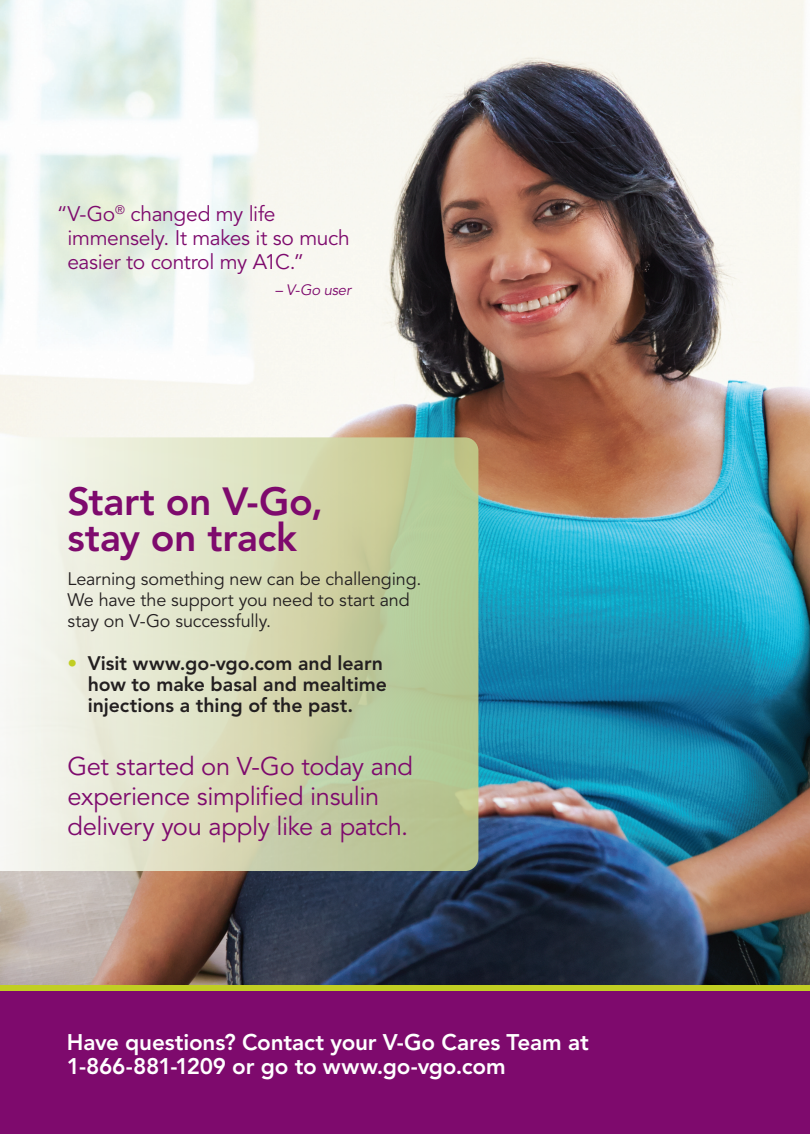
<style>
.page{position:relative;width:810px;height:1134px;background:#fff}
.page>*{position:absolute;margin:0;border:0;box-sizing:border-box;transform-origin:0 0}
.Section_Headline__26{font:800 39px/36px "Avenir LT Std";letter-spacing:-.01em;color:#7e0a6d}
.Callout__17_21{font:25.5px/30px "Avenir LT Std";letter-spacing:-.015em;color:#7e0a6d}
.t1{font:800 22.5px/24px "Avenir LT Std";letter-spacing:-.01em;color:#fff}
.Quote__k_o_14_16{font:21px/24px "Avenir LT Std";letter-spacing:-.015em;color:#7e0a6d}
.t2{font:800 19.5px/21px "Avenir LT Std";letter-spacing:-.005em;color:#231f20}
.Body_Copy__Space_Aft{font:18px/21px "Avenir LT Std";letter-spacing:-.01em;color:#231f20}
.Quote_V-Go_user__k_o{font:italic 15px "Avenir LT Std";letter-spacing:-.015em;color:#7e0a6d}
.s1{color:#c1ce23}
</style>
<div class="page">
<img style="left:0;top:0;width:810px;height:986px">
<div style="left:0;top:986px;width:810px;height:148px;background:#7e0a6d"></div>
<div style="left:0;top:986px;width:810px;height:5px;background:#c1ce23"></div>
<svg style="left:0;top:437px;width:478px;height:434px;background:#d6ddbd"></svg>
<p class="Quote__k_o_14_16" style="left:67px;top:202px;width:284px;text-indent:-11px">“V-Go<sup>®</sup> changed my life immensely. It makes it so much easier to control my A1C.”</p>
<p class="Quote_V-Go_user__k_o" style="left:275px;top:282px;width:77px">– V-Go user</p>
<p class="Section_Headline__26" style="left:68px;top:483px;width:257px">Start on V-Go, stay on track</p>
<p class="Body_Copy__Space_Aft" style="left:68px;top:569px;width:355px">Learning something new can be challenging.<br>We have the support you need to start and stay on V-Go successfully.</p>
<p class="t2" style="left:88px;top:652px;width:301px;text-indent:-20px"><span class="s1">•</span> Visit www.go-vgo.com and learn how to make basal and mealtime injections a thing of the past.</p>
<p class="Callout__17_21" style="left:68px;top:752px;width:347px">Get started on V-Go today and experience simplified insulin delivery you apply like a patch.</p>
<p class="t1" style="left:67px;top:1030px;width:523px">Have questions? Contact your V-Go Cares Team at<br>1-866-881-1209 or go to www.go-vgo.com</p>
</div>
